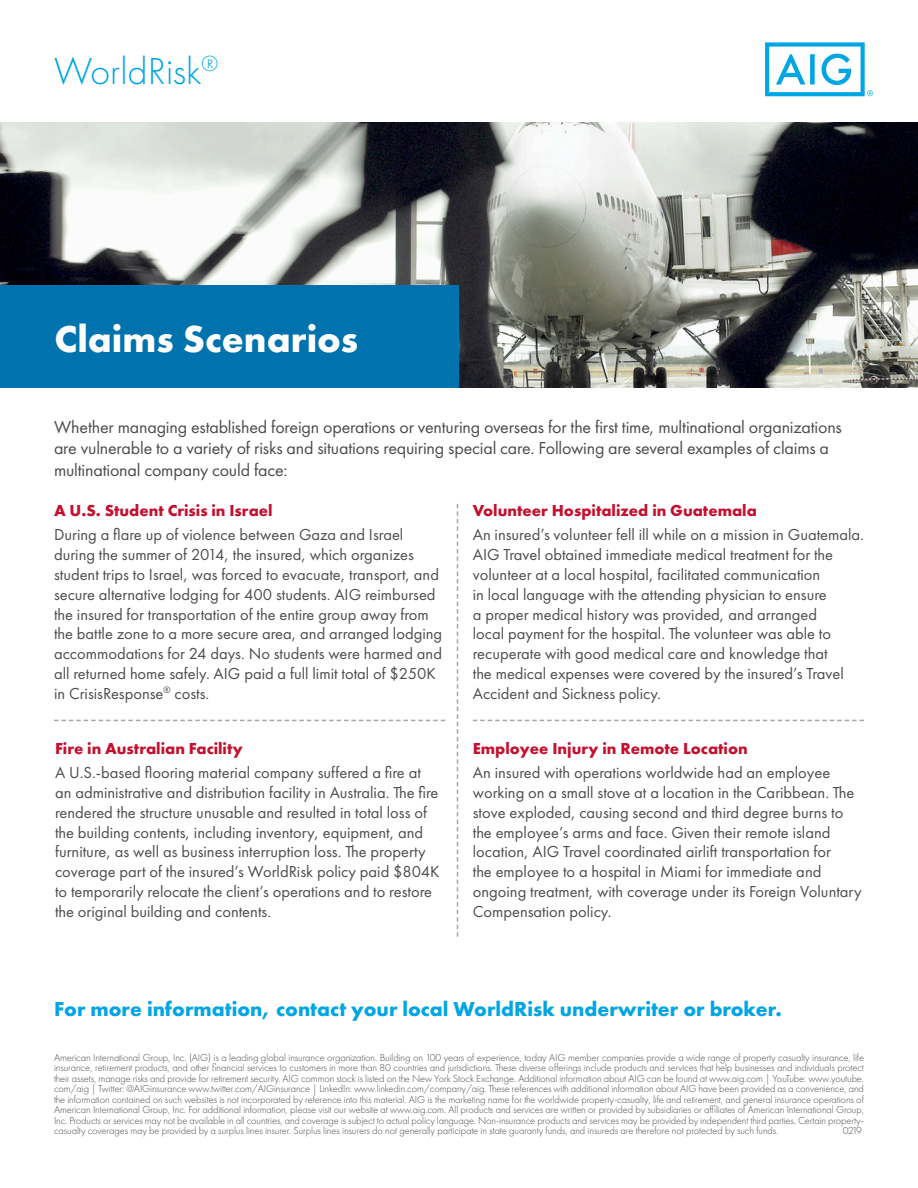
<style>
.page{position:relative;width:918px;height:1188px;background:#fff}
.page>*{position:absolute;margin:0;border:0;box-sizing:border-box;transform-origin:0 0}
.intro{font:700 39px "Futura PT";color:#fff}
.intro-2{font:300 39px "Futura PT";color:#00a5e3}
.t1{font:700 21px "Futura PT";color:#00a5e3}
.Intro_Copy{font:18px/21.6px "Futura PT";letter-spacing:-.01em;color:#4b4c4d}
.t2{font:16.5px/19.8px "Futura PT";color:#4c4d4f}
.t3{font:700 16.5px "Futura PT";color:#c3102f}
.t4{font:300 10.5px/10.5px "Futura PT";letter-spacing:-.01em;color:#4b4c4d;text-align:justify}
</style>
<div class="page">
<svg style="left:765px;top:42px;width:108px;height:54px"></svg>
<img style="left:0;top:123px;width:918px;height:265px">
<div style="left:0;top:285px;width:458px;height:103px;background:#0073ae"></div>
<svg style="left:54px;top:720px;width:391px;height:1px"></svg>
<svg style="left:473px;top:720px;width:391px;height:1px"></svg>
<svg style="left:457px;top:504px;width:1px;height:433px"></svg>
<p class="intro-2" style="left:54px;top:49px;width:166px">WorldRisk<sup>®</sup></p>
<p class="intro" style="left:54px;top:314px;width:305px">Claims Scenarios</p>
<p class="Intro_Copy" style="left:54px;top:416px;width:789px">Whether managing established foreign operations or venturing overseas for the first time, multinational organizations are vulnerable to a variety of risks and situations requiring special care. Following are several examples of claims a multinational company could face:</p>
<p class="t3" style="left:54px;top:500px;width:220px">A U.S. Student Crisis in Israel</p>
<p class="t2" style="left:54px;top:525px;width:390px">During a flare up of violence between Gaza and Israel during the summer of 2014, the insured, which organizes student trips to Israel, was forced to evacuate, transport, and secure alternative lodging for 400 students. AIG reimbursed the insured for transportation of the entire group away from the battle zone to a more secure area, and arranged lodging accommodations for 24 days. No students were harmed and all returned home safely. AIG paid a full limit total of $250K in CrisisResponse<sup>®</sup> costs.</p>
<p class="t3" style="left:55px;top:738px;width:189px">Fire in Australian Facility</p>
<p class="t2" style="left:55px;top:763px;width:386px">A U.S.-based flooring material company suffered a fire at an administrative and distribution facility in Australia. The fire rendered the structure unusable and resulted in total loss of the building contents, including inventory, equipment, and furniture, as well as business interruption loss. The property coverage part of the insured’s WorldRisk policy paid $804K to temporarily relocate the client’s operations and to restore the original building and contents.</p>
<p class="t3" style="left:473px;top:500px;width:286px">Volunteer Hospitalized in Guatemala</p>
<p class="t2" style="left:473px;top:525px;width:393px">An insured’s volunteer fell ill while on a mission in Guatemala.<br>AIG Travel obtained immediate medical treatment for the volunteer at a local hospital, facilitated communication<br>in local language with the attending physician to ensure<br>a proper medical history was provided, and arranged<br>local payment for the hospital. The volunteer was able to recuperate with good medical care and knowledge that<br>the medical expenses were covered by the insured’s Travel Accident and Sickness policy.</p>
<p class="t3" style="left:473px;top:738px;width:276px">Employee Injury in Remote Location</p>
<p class="t2" style="left:473px;top:763px;width:390px">An insured with operations worldwide had an employee working on a small stove at a location in the Caribbean. The stove exploded, causing second and third degree burns to the employee’s arms and face. Given their remote island location, AIG Travel coordinated airlift transportation for<br>the employee to a hospital in Miami for immediate and ongoing treatment, with coverage under its Foreign Voluntary Compensation policy.</p>
<p class="t1" style="left:54px;top:996px;width:730px">For more information, contact your local WorldRisk underwriter or broker.</p>
<p class="t4" style="left:54px;top:1052px;width:812px">American International Group, Inc. (AIG) is a leading global insurance organization. Building on 100 years of experience, today AIG member companies provide a wide range of property casualty insurance, life insurance, retirement products, and other financial services to customers in more than 80 countries and jurisdictions. These diverse offerings include products and services that help businesses and individuals protect their assets, manage risks and provide for retirement security. AIG common stock is listed on the New York Stock Exchange. Additional information about AIG can be found at www.aig.com | YouTube: www.youtube. com/aig | Twitter: @AIGinsurance www.twitter.com/AIGinsurance | LinkedIn: www.linkedin.com/company/aig. These references with additional information about AIG have been provided as a convenience, and the information contained on such websites is not incorporated by reference into this material. AIG is the marketing name for the worldwide property-casualty, life and retirement, and general insurance operations of American International Group, Inc. For additional information, please visit our website at www.aig.com. All products and services are written or provided by subsidiaries or affiliates of American International Group, Inc. Products or services may not be available in all countries, and coverage is subject to actual policy language. Non-insurance products and services may be provided by independent third parties. Certain property&shy;casualty coverages may be provided by a surplus lines insurer. Surplus lines insurers do not generally participate in state guaranty funds, and insureds are therefore not protected by such funds.</p>
<p class="t4" style="left:843px;top:1125px;width:21px">0219</p>
</div>
